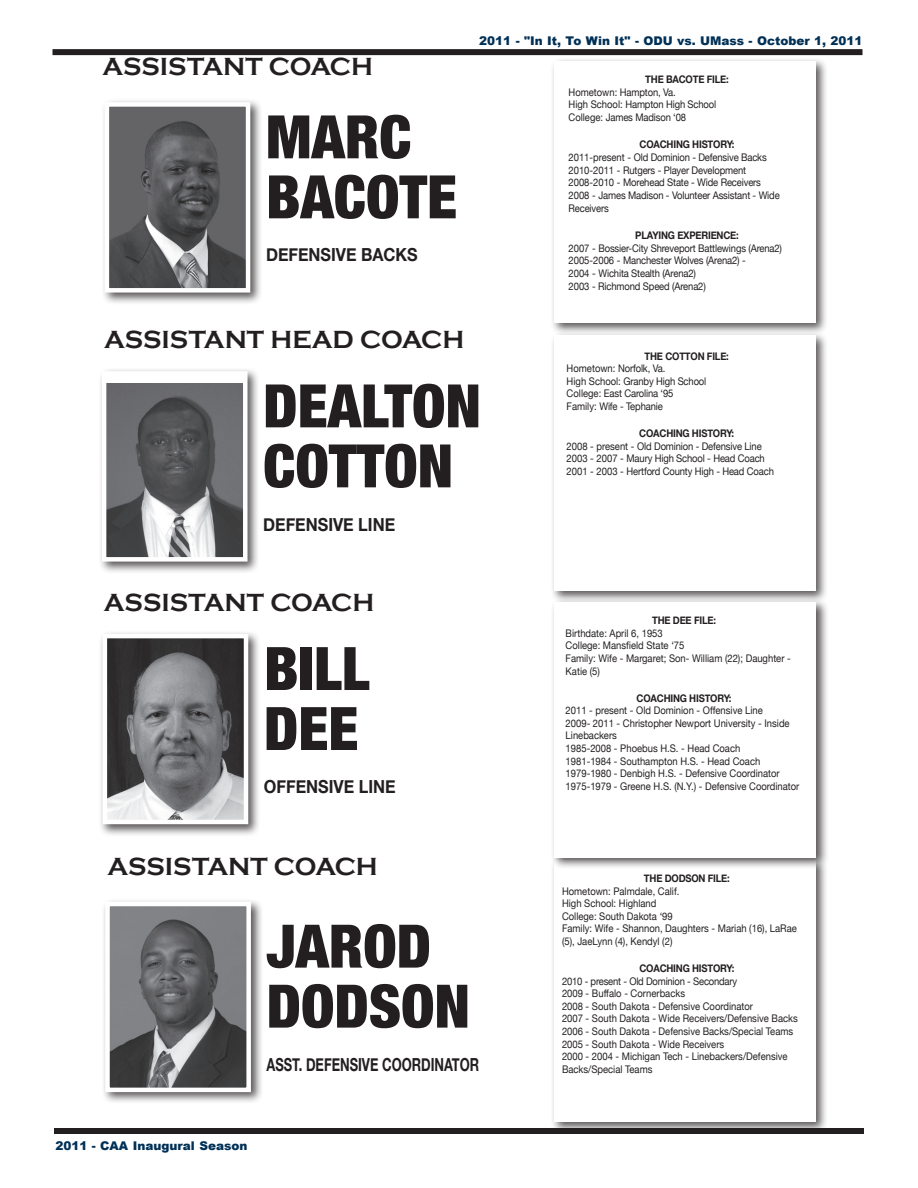
<style>
.page{position:relative;width:918px;height:1188px;background:#fff}
.page>*{position:absolute;margin:0;border:0;box-sizing:border-box;transform-origin:0 0}
.t1{font:900 condensed 60px/60px "Helvetica Neue";color:#231f20}
.t2{font:700 25.5px "Copperplate Gothic";color:#231f20}
.t3{font:700 18px "Helvetica Neue";color:#231f20;scale:.9 1}
.t4{font:700 18px "Helvetica Neue";color:#231f20;scale:.72 1}
.t5{font:900 12px "Arial";color:#003056}
.t6{font:10.5px/12.6px "Helvetica Neue";color:#231f20;scale:.9 1}
.t7{font:700 10.5px "Helvetica Neue";letter-spacing:-.02em;color:#231f20;scale:.9 1}
.t8{font:10.5px "Helvetica Neue";letter-spacing:-.02em;color:#231f20;scale:.9 1}
</style>
<div class="page">
<div style="left:52px;top:49px;width:810px;height:6px;background:#231f20"></div>
<div style="left:54px;top:1128px;width:810px;height:6px;background:#231f20"></div>
<div style="left:101px;top:98px;width:162px;height:207px;background:#231f20;opacity:.75"></div>
<img style="left:110px;top:107px;width:135px;height:181px">
<div style="left:105px;top:102px;width:145px;height:191px;border:4px solid #fff"></div>
<div style="left:550px;top:57px;width:278px;height:278px;background:#231f20;opacity:.75"></div>
<div style="left:554px;top:61px;width:262px;height:261px;background:#fff"></div>
<div style="left:98px;top:367px;width:162px;height:207px;background:#231f20;opacity:.75"></div>
<div style="left:104px;top:373px;width:141px;height:186px;background:#fff"></div>
<img style="left:107px;top:383px;width:136px;height:174px">
<div style="left:102px;top:371px;width:146px;height:191px;border:4px solid #fff"></div>
<div style="left:551px;top:332px;width:278px;height:271px;background:#231f20;opacity:.75"></div>
<div style="left:554px;top:336px;width:262px;height:255px;background:#fff"></div>
<div style="left:551px;top:856px;width:278px;height:278px;background:#231f20;opacity:.75"></div>
<div style="left:554px;top:860px;width:262px;height:262px;background:#fff"></div>
<div style="left:101px;top:898px;width:162px;height:207px;background:#231f20;opacity:.75"></div>
<img style="left:110px;top:907px;width:136px;height:180px">
<div style="left:105px;top:902px;width:146px;height:190px;border:4px solid #fff"></div>
<div style="left:99px;top:630px;width:162px;height:207px;background:#231f20;opacity:.75"></div>
<img style="left:108px;top:639px;width:135px;height:180px">
<div style="left:103px;top:634px;width:145px;height:190px;border:4px solid #fff"></div>
<div style="left:551px;top:598px;width:278px;height:272px;background:#231f20;opacity:.75"></div>
<div style="left:554px;top:602px;width:262px;height:255px;background:#fff"></div>
<p class="t2" style="left:102px;top:53px;width:272px">ASSISTANT COACH</p>
<p class="t1" style="left:266px;top:106px;width:147px">MARC</p>
<p class="t1" style="left:266px;top:166px;width:193px">BACOTE</p>
<p class="t3" style="left:266px;top:244px;width:170px">DEFENSIVE BACKS</p>
<p class="t2" style="left:104px;top:326px;width:362px">ASSISTANT HEAD COACH</p>
<p class="t5" style="left:479px;top:32px;width:385px">2011 - "In It, To Win It" - ODU vs. UMass - October 1, 2011</p>
<p class="t7" style="left:645px;top:73px;width:94px">THE BACOTE FILE:</p>
<p class="t6" style="left:569px;top:85px;width:121px">Hometown: Hampton, Va.</p>
<p class="t6" style="left:569px;top:98px;width:166px">High School: Hampton High School</p>
<p class="t6" style="left:569px;top:111px;width:132px">College: James Madison ‘08</p>
<p class="t7" style="left:640px;top:138px;width:107px">COACHING HISTORY:</p>
<p class="t6" style="left:569px;top:151px;width:222px">2011-present - Old Dominion - Defensive Backs</p>
<p class="t6" style="left:569px;top:163px;width:199px">2010-2011 - Rutgers - Player Development</p>
<p class="t6" style="left:569px;top:176px;width:215px">2008-2010 - Morehead State - Wide Receivers</p>
<p class="t6" style="left:569px;top:189px;width:236px">2008 - James Madison - Volunteer Assistant - Wide<br>Receivers</p>
<p class="t7" style="left:635px;top:229px;width:117px">PLAYING EXPERIENCE:</p>
<p class="t6" style="left:569px;top:241px;width:239px">2007 - Bossier-City Shreveport Battlewings (Arena2)</p>
<p class="t6" style="left:569px;top:254px;width:198px">2005-2006 - Manchester Wolves (Arena2) -</p>
<p class="t6" style="left:569px;top:267px;width:143px">2004 - Wichita Stealth (Arena2)</p>
<p class="t6" style="left:569px;top:280px;width:154px">2003 - Richmond Speed (Arena2)</p>
<p class="t1" style="left:263px;top:375px;width:219px">DEALTON</p>
<p class="t1" style="left:263px;top:435px;width:191px">COTTON</p>
<p class="t3" style="left:263px;top:513px;width:148px">DEFENSIVE LINE</p>
<p class="t2" style="left:104px;top:589px;width:272px">ASSISTANT COACH</p>
<p class="t1" style="left:264px;top:638px;width:107px">BILL</p>
<p class="t1" style="left:264px;top:698px;width:96px">DEE</p>
<p class="t3" style="left:264px;top:776px;width:148px">OFFENSIVE LINE</p>
<p class="t7" style="left:645px;top:349px;width:95px">THE COTTON FILE:</p>
<p class="t6" style="left:567px;top:362px;width:111px">Hometown: Norfolk, Va.</p>
<p class="t6" style="left:567px;top:375px;width:157px">High School: Granby High School</p>
<p class="t6" style="left:567px;top:387px;width:120px">College: East Carolina ‘95</p>
<p class="t6" style="left:567px;top:400px;width:108px">Family: Wife - Tephanie</p>
<p class="t7" style="left:639px;top:427px;width:107px">COACHING HISTORY:</p>
<p class="t6" style="left:567px;top:439px;width:218px">2008 - present - Old Dominion - Defensive Line</p>
<p class="t6" style="left:567px;top:452px;width:222px">2003 - 2007 - Maury High School - Head Coach</p>
<p class="t6" style="left:567px;top:465px;width:232px">2001 - 2003 - Hertford County High - Head Coach</p>
<p class="t7" style="left:652px;top:614px;width:72px">THE DEE FILE:</p>
<p class="t6" style="left:566px;top:627px;width:109px">Birthdate: April 6, 1953</p>
<p class="t6" style="left:566px;top:639px;width:134px">College: Mansfield State ‘75</p>
<p class="t6" style="left:566px;top:652px;width:252px">Family: Wife - Margaret; Son- William (22); Daughter -<br>Katie (5)</p>
<p class="t7" style="left:637px;top:691px;width:107px">COACHING HISTORY:</p>
<p class="t6" style="left:566px;top:704px;width:221px">2011 - present - Old Dominion - Offensive Line</p>
<p class="t6" style="left:566px;top:717px;width:250px">2009- 2011 - Christopher Newport University - Inside<br>Linebackers</p>
<p class="t6" style="left:566px;top:742px;width:196px">1985-2008 - Phoebus H.S. - Head Coach</p>
<p class="t6" style="left:566px;top:754px;width:218px">1981-1984 - Southampton H.S. - Head Coach</p>
<p class="t6" style="left:566px;top:767px;width:239px">1979-1980 - Denbigh H.S. - Defensive Coordinator</p>
<p class="t6" style="left:566px;top:780px;width:261px">1975-1979 - Greene H.S. (N.Y.) - Defensive Coordinator</p>
<p class="t2" style="left:107px;top:852px;width:272px">ASSISTANT COACH</p>
<p class="t7" style="left:644px;top:872px;width:97px">THE DODSON FILE:</p>
<p class="t6" style="left:562px;top:884px;width:132px">Hometown: Palmdale, Calif.</p>
<p class="t6" style="left:562px;top:897px;width:107px">High School: Highland</p>
<p class="t6" style="left:562px;top:910px;width:125px">College: South Dakota ‘99</p>
<p class="t6" style="left:562px;top:922px;width:263px">Family: Wife - Shannon, Daughters - Mariah (16), LaRae (5), JaeLynn (4), Kendyl (2)</p>
<p class="t7" style="left:639px;top:962px;width:107px">COACHING HISTORY:</p>
<p class="t8" style="left:562px;top:975px;width:196px">2010 - present - Old Dominion - Secondary</p>
<p class="t6" style="left:562px;top:987px;width:138px">2009 - Buffalo - Cornerbacks</p>
<p class="t6" style="left:562px;top:1000px;width:214px">2008 - South Dakota - Defensive Coordinator</p>
<p class="t6" style="left:562px;top:1012px;width:263px">2007 - South Dakota - Wide Receivers/Defensive Backs</p>
<p class="t6" style="left:562px;top:1025px;width:258px">2006 - South Dakota - Defensive Backs/Special Teams</p>
<p class="t6" style="left:562px;top:1037px;width:182px">2005 - South Dakota - Wide Receivers</p>
<p class="t6" style="left:562px;top:1050px;width:252px">2000 - 2004 - Michigan Tech - Linebackers/Defensive</p>
<p class="t1" style="left:267px;top:915px;width:205px">JAROD<br>DODSON</p>
<p class="t4" style="left:267px;top:1053px;width:297px">ASST. DEFENSIVE COORDINATOR</p>
<p class="t6" style="left:562px;top:1063px;width:102px">Backs/Special Teams</p>
<p class="t5" style="left:56px;top:1137px;width:193px">2011 - CAA Inaugural Season</p>
</div>
